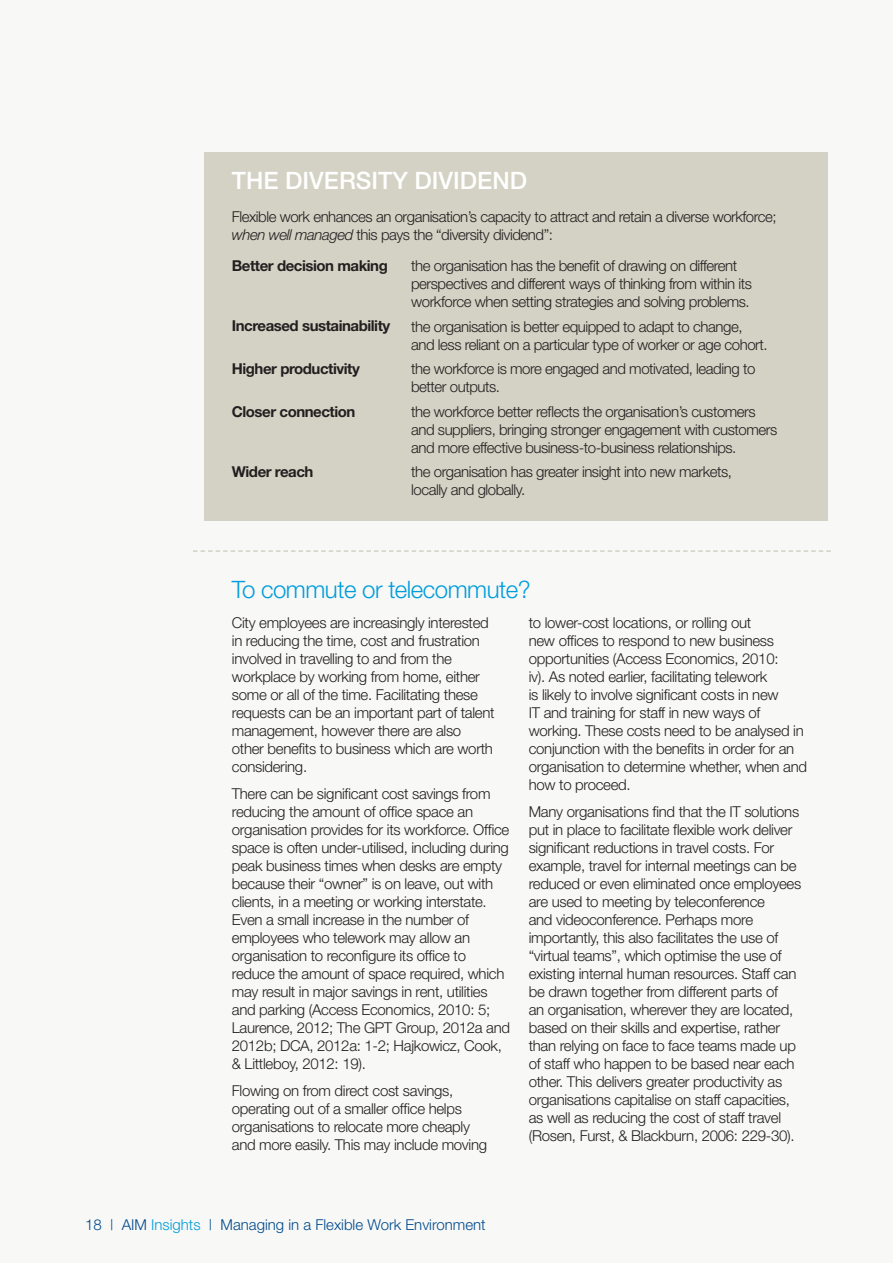
<style>
.page{position:relative;width:893px;height:1263px;background:#f8f8f6}
.page>*{position:absolute;margin:0;border:0;box-sizing:border-box;transform-origin:0 0}
.t1{font:300 24px "Helvetica Neue";letter-spacing:-.02em;color:#009ddc}
.t2{font:500 24px "Helvetica Neue";color:#fff}
.t3{font:300 15px/18px "Helvetica Neue";letter-spacing:-.02em;color:#231f20}
.t4{font:700 15px "Helvetica Neue";letter-spacing:-.03em;color:#231f20}
.t5{font:300 15px "Helvetica Neue";color:#004a8d}
.s1{font-style:italic}
.s2{color:#009ddc}
</style>
<div class="page">
<div style="left:204px;top:152px;width:624px;height:369px;background:#d3d2c4"></div>
<svg style="left:193px;top:550px;width:638px;height:2px"></svg>
<h1 class="t2" style="left:232px;top:172px;width:297px">THE DIVERSITY DIVIDEND</h1>
<p class="t3" style="left:232px;top:209px;width:546px">Flexible work enhances an organisation’s capacity to attract and retain a diverse workforce; <span class="s1">when well managed</span> this pays the “diversity dividend”:</p>
<p class="t4" style="left:232px;top:260px;width:158px">Better decision making</p>
<p class="t3" style="left:411px;top:258px;width:342px">the organisation has the benefit of drawing on different perspectives and different ways of thinking from within its workforce when setting strategies and solving problems.</p>
<p class="t4" style="left:232px;top:321px;width:160px">Increased sustainability</p>
<p class="t3" style="left:411px;top:319px;width:358px">the organisation is better equipped to adapt to change, and less reliant on a particular type of worker or age cohort.</p>
<p class="t4" style="left:232px;top:363px;width:130px">Higher productivity</p>
<p class="t3" style="left:411px;top:361px;width:346px">the workforce is more engaged and motivated, leading to better outputs.</p>
<p class="t4" style="left:232px;top:406px;width:125px">Closer connection</p>
<p class="t3" style="left:411px;top:404px;width:368px">the workforce better reflects the organisation’s customers and suppliers, bringing stronger engagement with customers and more effective business-to-business relationships.</p>
<p class="t4" style="left:232px;top:466px;width:83px">Wider reach</p>
<p class="t3" style="left:411px;top:464px;width:322px">the organisation has greater insight into new markets, locally and globally.</p>
<h1 class="t1" style="left:232px;top:581px;width:300px">To commute or telecommute?</h1>
<p class="t3" style="left:232px;top:615px;width:264px">City employees are increasingly interested in reducing the time, cost and frustration involved in travelling to and from the workplace by working from home, either some or all of the time. Facilitating these requests can be an important part of talent management, however there are also other benefits to business which are worth considering.</p>
<p class="t3" style="left:232px;top:786px;width:280px">There can be significant cost savings from reducing the amount of office space an organisation provides for its workforce. Office space is often under-utilised, including during peak business times when desks are empty because their “owner” is on leave, out with clients, in a meeting or working interstate.<br>Even a small increase in the number of employees who telework may allow an organisation to reconfigure its office to reduce the amount of space required, which may result in major savings in rent, utilities and parking (Access Economics, 2010: 5; Laurence, 2012; The GPT Group, 2012a and 2012b; DCA, 2012a: 1-2; Hajkowicz, Cook, &amp; Littleboy, 2012: 19).</p>
<p class="t3" style="left:232px;top:1082px;width:257px">Flowing on from direct cost savings, operating out of a smaller office helps organisations to relocate more cheaply and more easily. This may include moving</p>
<p class="t3" style="left:529px;top:615px;width:280px">to lower-cost locations, or rolling out<br>new offices to respond to new business opportunities (Access Economics, 2010:<br>iv). As noted earlier, facilitating telework<br>is likely to involve significant costs in new<br>IT and training for staff in new ways of working. These costs need to be analysed in conjunction with the benefits in order for an organisation to determine whether, when and how to proceed.</p>
<p class="t3" style="left:529px;top:804px;width:274px">Many organisations find that the IT solutions put in place to facilitate flexible work deliver significant reductions in travel costs. For example, travel for internal meetings can be reduced or even eliminated once employees are used to meeting by teleconference<br>and videoconference. Perhaps more importantly, this also facilitates the use of “virtual teams”, which optimise the use of existing internal human resources. Staff can be drawn together from different parts of<br>an organisation, wherever they are located, based on their skills and expertise, rather than relying on face to face teams made up of staff who happen to be based near each other. This delivers greater productivity as organisations capitalise on staff capacities, as well as reducing the cost of staff travel (Rosen, Furst, &amp; Blackburn, 2006: 229-30).</p>
<p class="t5" style="left:85px;top:1219px;width:402px">18 | AIM <span class="s2">Insights</span> | Managing in a Flexible Work Environment</p>
</div>
